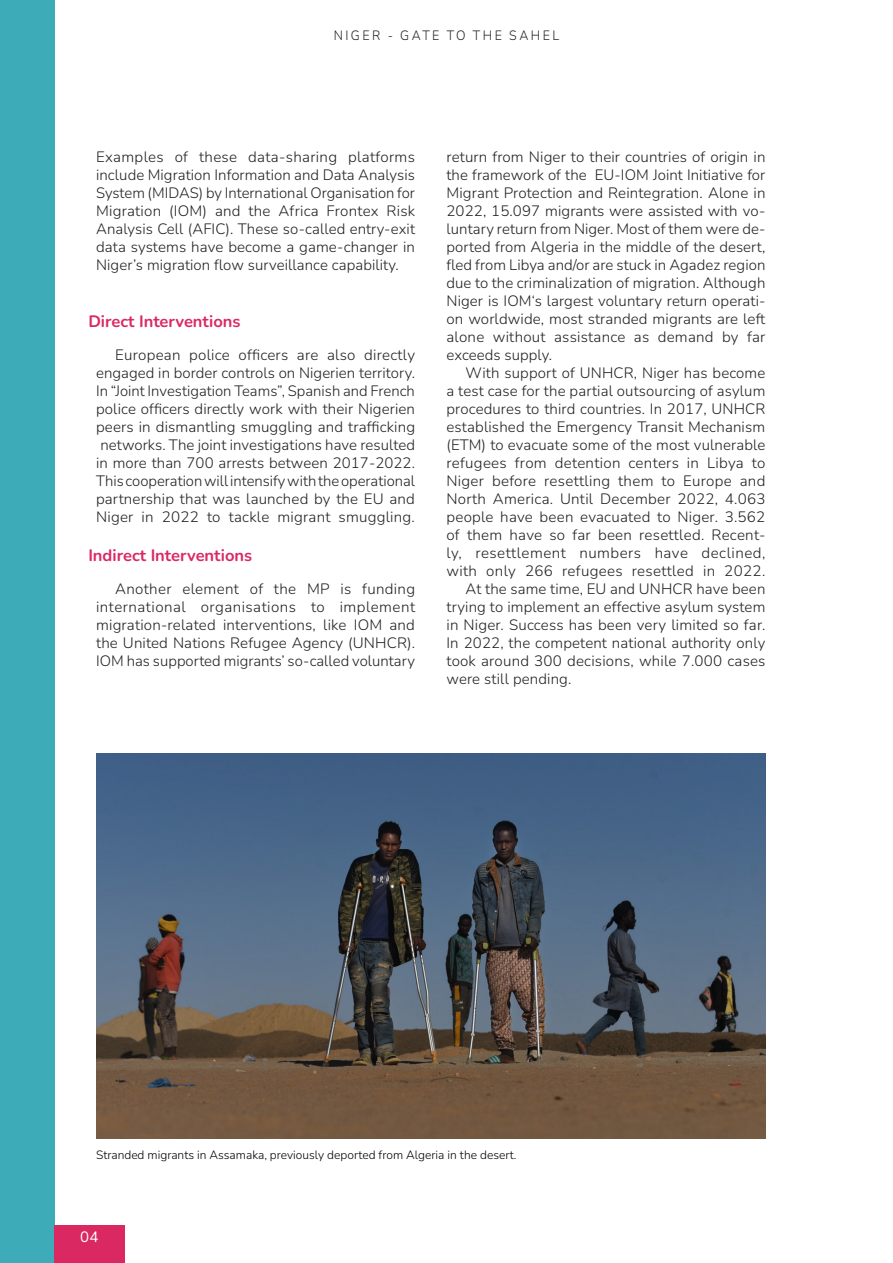
<style>
.page{position:relative;width:893px;height:1263px;background:#fff}
.page>*{position:absolute;margin:0;border:0;box-sizing:border-box;transform-origin:0 0}
.t1{font:700 16.5px "Nunito";color:#da2962}
.Fließtext_Sans_Flatt{font:300 15px/18px "Nunito";letter-spacing:.01em;color:#231f20;text-align:justify}
.Fließtext_Sans_Flatt-2{font:300 15px "Nunito";letter-spacing:.03em;color:#231f20}
.Fließtext_Sans_Flatt-3{font:15px "Nunito";color:#fff}
.Fließtext{font:300 13.5px "Nunito";letter-spacing:.2em;color:#231f20;scale:.93 1}
.t2{font:300 12px "Nunito";color:#000}
</style>
<div class="page">
<img style="left:96px;top:754px;width:669px;height:384px">
<div style="left:0;top:0;width:54px;height:1263px;background:#3eabb8"></div>
<div style="left:54px;top:1225px;width:71px;height:38px;background:#da2962"></div>
<p class="Fließtext" style="left:334px;top:26px;width:244px">NIGER - GATE TO THE SAHEL</p>
<p class="Fließtext_Sans_Flatt" style="left:96px;top:147px;width:320px">Examples of these data-sharing platforms</p>
<p class="Fließtext_Sans_Flatt" style="left:96px;top:165px;width:321px">include Migration Information and Data Analysis System (MIDAS) by International Organisation for Migration (IOM) and the Africa Frontex Risk</p>
<p class="Fließtext_Sans_Flatt" style="left:96px;top:219px;width:320px">Analysis Cell (AFIC). These so-called entry-exit data systems have become a game-changer in</p>
<p class="Fließtext_Sans_Flatt" style="left:96px;top:255px;width:304px">Niger’s migration flow surveillance capability.</p>
<p class="t1" style="left:88px;top:310px;width:154px">Direct Interventions</p>
<p class="Fließtext_Sans_Flatt" style="left:96px;top:345px;width:320px;text-indent:19px">European police officers are also directly engaged in border controls on Nigerien territory.<br>In “Joint Investigation Teams”, Spanish and French police officers directly work with their Nigerien peers in dismantling smuggling and trafficking</p>
<p class="Fließtext_Sans_Flatt" style="left:96px;top:435px;width:320px">networks. The joint investigations have resulted in more than 700 arrests between 2017-2022.<br>This cooperation will intensify with the operational</p>
<p class="Fließtext_Sans_Flatt" style="left:96px;top:489px;width:320px">partnership that was launched by the EU and<br>Niger in 2022 to tackle migrant smuggling.</p>
<p class="t1" style="left:88px;top:544px;width:165px">Indirect Interventions</p>
<p class="Fließtext_Sans_Flatt" style="left:115px;top:579px;width:301px">Another element of the MP is funding</p>
<p class="Fließtext_Sans_Flatt-2" style="left:96px;top:596px;width:321px">international organisations to implement</p>
<p class="Fließtext_Sans_Flatt" style="left:96px;top:615px;width:320px">migration-related interventions, like IOM and the United Nations Refugee Agency (UNHCR).<br>IOM has supported migrants’ so-called voluntary</p>
<p class="Fließtext_Sans_Flatt" style="left:446px;top:147px;width:321px">return from Niger to their countries of origin in the framework of the EU-IOM Joint Initiative for Migrant Protection and Reintegration. Alone in 2022, 15.097 migrants were assisted with vo&shy;luntary return from Niger. Most of them were de&shy;ported from Algeria in the middle of the desert, fled from Libya and/or are stuck in Agadez region due to the criminalization of migration. Although Niger is IOM‘s largest voluntary return operati&shy;on worldwide, most stranded migrants are left</p>
<p class="Fließtext_Sans_Flatt" style="left:446px;top:327px;width:320px">alone without assistance as demand by far exceeds supply.</p>
<p class="Fließtext_Sans_Flatt" style="left:446px;top:363px;width:320px;text-indent:19px">With support of UNHCR, Niger has become a test case for the partial outsourcing of asylum procedures to third countries. In 2017, UNHCR</p>
<p class="Fließtext_Sans_Flatt" style="left:446px;top:417px;width:320px">established the Emergency Transit Mechanism (ETM) to evacuate some of the most vulnerable</p>
<p class="Fließtext_Sans_Flatt" style="left:446px;top:453px;width:321px">refugees from detention centers in Libya to Niger before resettling them to Europe and North America. Until December 2022, 4.063 people have been evacuated to Niger. 3.562 of them have so far been resettled. Recent&shy;ly, resettlement numbers have declined, with only 266 refugees resettled in 2022.</p>
<p class="Fließtext_Sans_Flatt" style="left:446px;top:579px;width:321px;text-indent:19px">At the same time, EU and UNHCR have been trying to implement an effective asylum system in Niger. Success has been very limited so far.<br>In 2022, the competent national authority only took around 300 decisions, while 7.000 cases were still pending.</p>
<p class="t2" style="left:96px;top:1146px;width:422px">Stranded migrants in Assamaka, previously deported from Algeria in the desert.</p>
<p class="Fließtext_Sans_Flatt-3" style="left:80px;top:1226px;width:20px">04</p>
</div>
